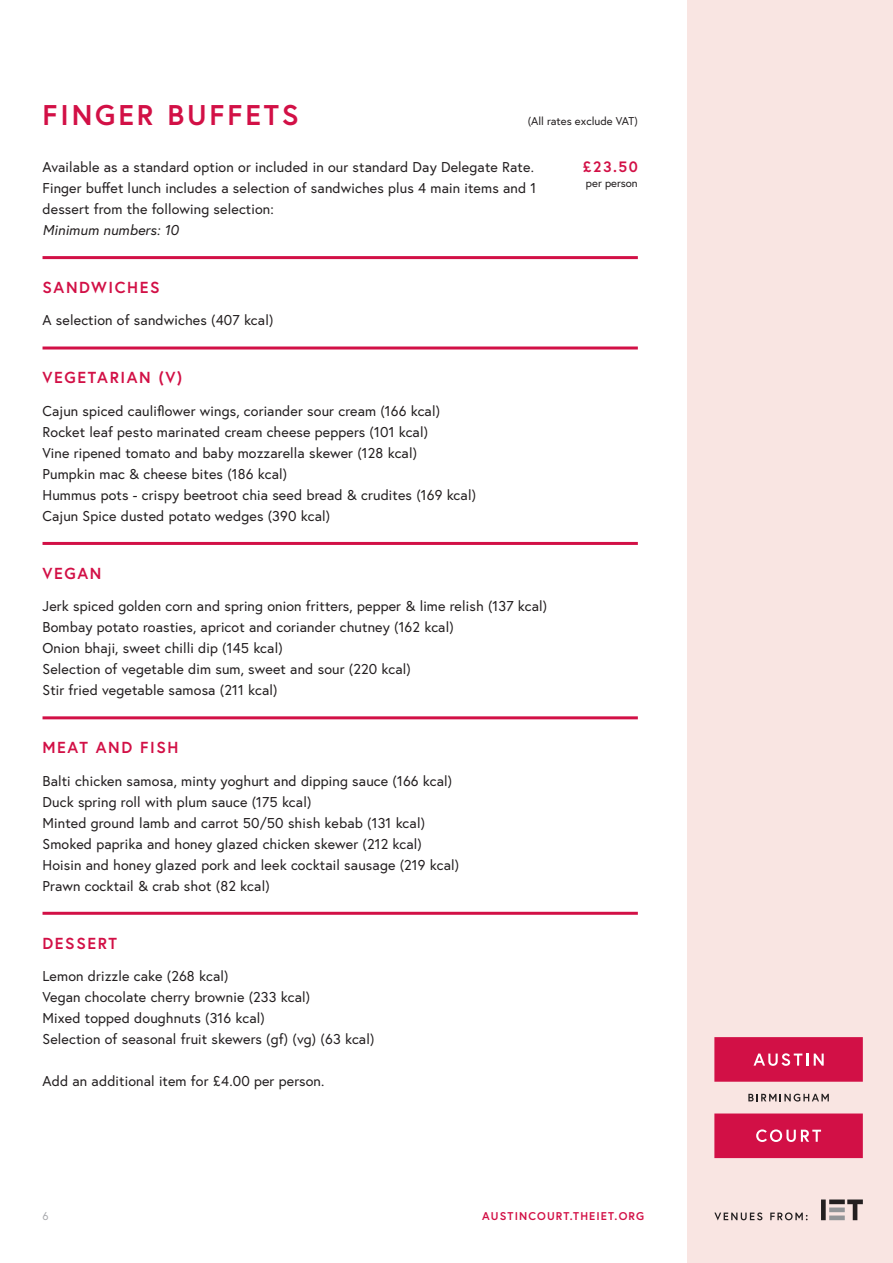
<style>
.page{position:relative;width:893px;height:1263px;background:#fff}
.page>*{position:absolute;margin:0;border:0;box-sizing:border-box;transform-origin:0 0}
.t1{font:700 28.5px "Europa";letter-spacing:.1em;color:#d21046}
.t2{font:700 15.9px "Europa";letter-spacing:.1em;color:#d21046}
.t3{font:700 15px "Europa";color:#d21046}
.t4{font:14.25px/21px "Europa";letter-spacing:.01em;color:#231f20}
.t5{font:italic 14.25px "Europa";letter-spacing:.01em;color:#231f20}
.t6{font:11.25px "Europa";color:#231f20}
.t7{font:700 11.25px "Europa";letter-spacing:.1em;color:#d21046}
.t8{font:11.25px "Europa";color:#a8a9ad}
</style>
<div class="page">
<div style="left:687px;top:0;width:206px;height:1263px;background:#f9e5e2"></div>
<svg style="left:821px;top:1199px;width:42px;height:21px"></svg>
<svg style="left:714px;top:1212px;width:48px;height:8px"></svg>
<svg style="left:770px;top:1212px;width:38px;height:8px"></svg>
<svg style="left:714px;top:1037px;width:149px;height:121px"></svg>
<hr style="left:43px;top:256px;width:595px;height:3px;background:#d21046">
<hr style="left:43px;top:716px;width:595px;height:3px;background:#d21046">
<hr style="left:43px;top:912px;width:595px;height:3px;background:#d21046">
<hr style="left:43px;top:346px;width:595px;height:3px;background:#d21046">
<hr style="left:43px;top:542px;width:595px;height:3px;background:#d21046">
<p class="t1" style="left:43px;top:95px;width:258px">FINGER BUFFETS</p>
<p class="t6" style="left:528px;top:114px;width:112px">(All rates exclude VAT)</p>
<p class="t3" style="left:583px;top:157px;width:56px">£23.50</p>
<p class="t6" style="left:586px;top:176px;width:53px">per person</p>
<p class="t4" style="left:43px;top:156px;width:493px">Available as a standard option or included in our standard Day Delegate Rate.</p>
<p class="t4" style="left:43px;top:177px;width:495px">Finger buffet lunch includes a selection of sandwiches plus 4 main items and 1</p>
<p class="t4" style="left:43px;top:198px;width:233px">dessert from the following selection:</p>
<p class="t5" style="left:43px;top:221px;width:138px">Minimum numbers: 10</p>
<p class="t2" style="left:43px;top:276px;width:119px">SANDWICHES</p>
<p class="t4" style="left:43px;top:309px;width:232px">A selection of sandwiches (407 kcal)</p>
<p class="t2" style="left:43px;top:367px;width:141px">VEGETARIAN (V)</p>
<p class="t4" style="left:43px;top:400px;width:399px">Cajun spiced cauliflower wings, coriander sour cream (166 kcal)</p>
<p class="t4" style="left:43px;top:421px;width:387px">Rocket leaf pesto marinated cream cheese peppers (101 kcal)</p>
<p class="t4" style="left:43px;top:442px;width:376px">Vine ripened tomato and baby mozzarella skewer (128 kcal)<br>Pumpkin mac &amp; cheese bites (186 kcal)</p>
<p class="t4" style="left:43px;top:484px;width:435px">Hummus pots - crispy beetroot chia seed bread &amp; crudites (169 kcal)</p>
<p class="t4" style="left:43px;top:505px;width:289px">Cajun Spice dusted potato wedges (390 kcal)</p>
<p class="t2" style="left:43px;top:562px;width:60px">VEGAN</p>
<p class="t4" style="left:43px;top:595px;width:506px">Jerk spiced golden corn and spring onion fritters, pepper &amp; lime relish (137 kcal)</p>
<p class="t4" style="left:43px;top:616px;width:413px">Bombay potato roasties, apricot and coriander chutney (162 kcal)</p>
<p class="t4" style="left:43px;top:637px;width:242px">Onion bhaji, sweet chilli dip (145 kcal)</p>
<p class="t4" style="left:43px;top:658px;width:370px">Selection of vegetable dim sum, sweet and sour (220 kcal)</p>
<p class="t4" style="left:43px;top:679px;width:236px">Stir fried vegetable samosa (211 kcal)</p>
<p class="t2" style="left:43px;top:737px;width:137px">MEAT AND FISH</p>
<p class="t4" style="left:43px;top:770px;width:411px">Balti chicken samosa, minty yoghurt and dipping sauce (166 kcal)</p>
<p class="t4" style="left:43px;top:791px;width:270px">Duck spring roll with plum sauce (175 kcal)</p>
<p class="t4" style="left:43px;top:812px;width:384px">Minted ground lamb and carrot 50/50 shish kebab (131 kcal)</p>
<p class="t4" style="left:43px;top:833px;width:381px">Smoked paprika and honey glazed chicken skewer (212 kcal)</p>
<p class="t4" style="left:43px;top:854px;width:418px">Hoisin and honey glazed pork and leek cocktail sausage (219 kcal)</p>
<p class="t4" style="left:43px;top:875px;width:229px">Prawn cocktail &amp; crab shot (82 kcal)</p>
<p class="t2" style="left:43px;top:932px;width:76px">DESSERT</p>
<p class="t4" style="left:43px;top:965px;width:187px">Lemon drizzle cake (268 kcal)</p>
<p class="t4" style="left:43px;top:986px;width:269px">Vegan chocolate cherry brownie (233 kcal)</p>
<p class="t4" style="left:43px;top:1007px;width:224px">Mixed topped doughnuts (316 kcal)</p>
<p class="t4" style="left:43px;top:1028px;width:333px">Selection of seasonal fruit skewers (gf) (vg) (63 kcal)</p>
<p class="t4" style="left:43px;top:1070px;width:283px">Add an additional item for £4.00 per person.</p>
<p class="t8" style="left:43px;top:1209px;width:8px">6</p>
<p class="t7" style="left:482px;top:1209px;width:164px">AUSTINCOURT.THEIET.ORG</p>
</div>
